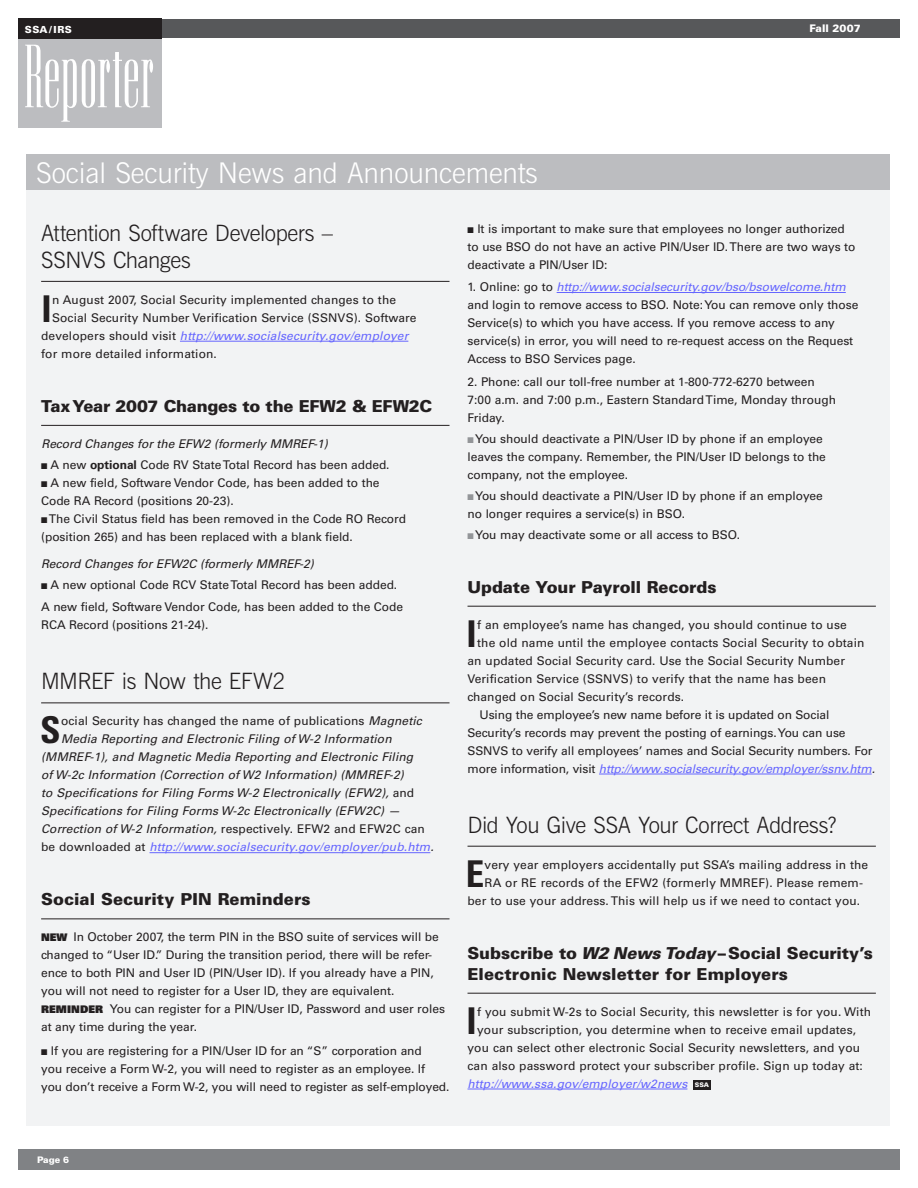
<style>
.page{position:relative;width:918px;height:1188px;background:#fff}
.page>*{position:absolute;margin:0;border:0;box-sizing:border-box;transform-origin:0 0}
.t1{font:78px "Ultra Condensed Serif";letter-spacing:-.01em;color:#fff}
.t2{font:700 condensed 36.9px "Univers";color:#231f20}
.t3{font:300 28.5px "News Gothic BT";letter-spacing:-.005em;color:#fff}
.t4{font:300 22.5px/27px "News Gothic BT";letter-spacing:-.02em;color:#231f20}
.t5{font:900 16.5px/21px "Univers";letter-spacing:-.005em;color:#231f20}
.t6{font:12px/18px "Univers";letter-spacing:-.005em;color:#231f20}
.t7{font:italic 12px "Univers";letter-spacing:.01em;color:#231f20}
.t8{font:italic 12px "Univers";letter-spacing:.01em;color:#66f}
.t9{font:italic 12px "Univers";letter-spacing:-.01em;color:#66f}
.t10{font:900 10.5px "Univers";color:#fff}
.t11{font:900 9.75px "Univers";letter-spacing:.05em;color:#fff}
.t12{font:900 9px "Univers";color:#fff}
.s1{font-style:italic;color:#66f}
.s2{color:#939598}
.s3{font-style:normal;color:#231f20}
.s4{font-weight:700}
.s5{color:#231f20}
.s6{font-style:italic}
.s7{font-style:normal}
.s8{font-weight:900;font-size:10.5px}
.s9{font-weight:900;font-style:normal;font-size:6.3px;color:#fff}
</style>
<div class="page">
<div style="left:18px;top:19px;width:882px;height:19px;background:#57585a"></div>
<div style="left:18px;top:18px;width:144px;height:21px;background:#231f20"></div>
<div style="left:18px;top:39px;width:144px;height:89px;background:#bcbdc0"></div>
<div style="left:18px;top:1149px;width:882px;height:21px;background:#808285"></div>
<div style="left:26px;top:174px;width:864px;height:952px;background:#f2f3f4"></div>
<div style="left:26px;top:154px;width:864px;height:36px;background:#bcbdc0"></div>
<hr style="left:41px;top:281px;width:409px;height:1px;background:#231f20">
<hr style="left:180px;top:341px;width:228px;height:1px;background:#66f">
<hr style="left:41px;top:425px;width:409px;height:1px;background:#231f20">
<hr style="left:41px;top:703px;width:409px;height:1px;background:#231f20">
<hr style="left:150px;top:852px;width:280px;height:1px;background:#66f">
<hr style="left:41px;top:919px;width:409px;height:1px;background:#231f20">
<hr style="left:557px;top:292px;width:289px;height:1px;background:#66f">
<hr style="left:468px;top:606px;width:408px;height:1px;background:#231f20">
<hr style="left:599px;top:774px;width:273px;height:1px;background:#66f">
<hr style="left:468px;top:846px;width:408px;height:1px;background:#231f20">
<hr style="left:468px;top:993px;width:408px;height:1px;background:#231f20">
<hr style="left:468px;top:1089px;width:219px;height:1px;background:#66f">
<div style="left:693px;top:1080px;width:18px;height:10px;background:#231f20"></div>
<p class="t11" style="left:25px;top:23px;width:49px">SSA/IRS</p>
<h1 class="t1" style="left:23px;top:29px;width:133px">Reporter</h1>
<p class="t10" style="left:809px;top:21px;width:53px">Fall 2007</p>
<h3 class="t3" style="left:36px;top:155px;width:503px">Social Security News and Announcements</h3>
<h3 class="t4" style="left:41px;top:219px;width:293px">Attention Software Developers –<br>SSNVS Changes</h3>
<h2 class="t2" style="left:42px;top:286px;width:12px">I</h2>
<p class="t6" style="left:52px;top:291px;width:345px">n August 2007, Social Security implemented changes to the</p>
<p class="t6" style="left:468px;top:219px;width:390px">■ It is important to make sure that employees no longer authorized to use BSO do not have an active PIN/User ID. There are two ways to deactivate a PIN/User ID:</p>
<p class="t6" style="left:468px;top:278px;width:392px">1. Online: go to <span class="s1">http://www.socialsecurity.gov/bso/bsowelcome.htm </span>and login to remove access to BSO. Note: You can remove only those Service(s) to which you have access. If you remove access to any service(s) in error, you will need to re-request access on the Request Access to BSO Services page.</p>
<p class="t6" style="left:468px;top:372px;width:370px">2. Phone: call our toll-free number at 1-800-772-6270 between<br>7:00 a.m. and 7:00 p.m., Eastern Standard Time, Monday through<br>Friday.</p>
<p class="t6" style="left:468px;top:429px;width:360px"><span class="s2">■</span> You should deactivate a PIN/User ID by phone if an employee leaves the company. Remember, the PIN/User ID belongs to the company, not the employee.</p>
<p class="t6" style="left:468px;top:486px;width:357px"><span class="s2">■</span> You should deactivate a PIN/User ID by phone if an employee no longer requires a service(s) in BSO.</p>
<p class="t6" style="left:468px;top:525px;width:274px"><span class="s2">■</span> You may deactivate some or all access to BSO.</p>
<h3 class="t5" style="left:468px;top:576px;width:251px">Update Your Payroll Records</h3>
<h2 class="t2" style="left:466px;top:611px;width:12px">I</h2>
<p class="t6" style="left:477px;top:615px;width:371px">f an employee’s name has changed, you should continue to use</p>
<p class="t6" style="left:52px;top:309px;width:366px">Social Security Number Verification Service (SSNVS). Software</p>
<p class="t8" style="left:41px;top:328px;width:369px"><span class="s3">developers should visit</span> http://www.socialsecurity.gov/employer</p>
<p class="t6" style="left:41px;top:345px;width:177px">for more detailed information.</p>
<h3 class="t5" style="left:41px;top:395px;width:393px">Tax Year 2007 Changes to the EFW2 &amp; EFW2C</h3>
<p class="t7" style="left:42px;top:436px;width:288px">Record Changes for the EFW2 (formerly MMREF-1)</p>
<p class="t6" style="left:41px;top:456px;width:350px">■ A new <span class="s4">optional</span> Code RV State Total Record has been added.</p>
<p class="t6" style="left:41px;top:474px;width:340px">■ A new field, Software Vendor Code, has been added to the<br>Code RA Record (positions 20-23).</p>
<p class="t6" style="left:41px;top:510px;width:367px">■ The Civil Status field has been removed in the Code RO Record (position 265) and has been replaced with a blank field.</p>
<p class="t7" style="left:41px;top:556px;width:274px">Record Changes for EFW2C (formerly MMREF-2)</p>
<p class="t6" style="left:41px;top:573px;width:363px;line-height:22.5px">■ A new optional Code RCV State Total Record has been added.<br>A new field, Software Vendor Code, has been added to the Code</p>
<p class="t6" style="left:41px;top:616px;width:169px">RCA Record (positions 21-24).</p>
<p class="t6" style="left:477px;top:633px;width:389px">the old name until the employee contacts Social Security to obtain</p>
<p class="t6" style="left:468px;top:651px;width:379px">an updated Social Security card. Use the Social Security Number</p>
<p class="t6" style="left:468px;top:669px;width:360px">Verification Service (SSNVS) to verify that the name has been</p>
<p class="t6" style="left:468px;top:687px;width:218px">changed on Social Security’s records.</p>
<p class="t6" style="left:480px;top:705px;width:351px">Using the employee’s new name before it is updated on Social</p>
<p class="t6" style="left:468px;top:723px;width:380px">Security’s records may prevent the posting of earnings. You can use</p>
<p class="t6" style="left:468px;top:741px;width:407px">SSNVS to verify all employees’ names and Social Security numbers. For</p>
<p class="t9" style="left:468px;top:761px;width:409px"><span class="s3">more information, visit</span> http://www.socialsecurity.gov/employer/ssnv.htm<span class="s5">.</span></p>
<h3 class="t4" style="left:41px;top:668px;width:246px">MMREF is Now the EFW2</h3>
<h2 class="t2" style="left:40px;top:707px;width:22px">S</h2>
<p class="t6" style="left:61px;top:712px;width:362px">ocial Security has changed the name of publications <span class="s6">Magnetic</span></p>
<p class="t7" style="left:61px;top:732px;width:332px">Media Reporting and Electronic Filing of W-2 Information</p>
<p class="t7" style="left:41px;top:750px;width:374px">(MMREF-1), and Magnetic Media Reporting and Electronic Filing</p>
<p class="t7" style="left:41px;top:768px;width:364px">of W-2c Information (Correction of W2 Information) (MMREF-2)</p>
<p class="t7" style="left:41px;top:786px;width:375px">to Specifications for Filing Forms W-2 Electronically (EFW2), <span class="s7">and</span></p>
<p class="t7" style="left:41px;top:804px;width:361px">Specifications for Filing Forms W-2c Electronically (EFW2C) —</p>
<p class="t6" style="left:41px;top:820px;width:385px"><span class="s6">Correction of W-2 Information,</span> respectively. EFW2 and EFW2C can</p>
<p class="t8" style="left:41px;top:840px;width:394px"><span class="s3">be downloaded at</span> http://www.socialsecurity.gov/employer/pub.htm<span class="s5">.</span></p>
<h3 class="t5" style="left:41px;top:889px;width:271px">Social Security PIN Reminders</h3>
<p class="t6" style="left:41px;top:928px;width:405px"><span class="s8">NEW</span> In October 2007, the term PIN in the BSO suite of services will be changed to “User ID.” During the transition period, there will be refer&shy;ence to both PIN and User ID (PIN/User ID). If you already have a PIN, you will not need to register for a User ID, they are equivalent.<br><span class="s8">REMINDER</span> You can register for a PIN/User ID, Password and user roles at any time during the year.</p>
<p class="t6" style="left:41px;top:1042px;width:410px">■ If you are registering for a PIN/User ID for an “S” corporation and<br>you receive a Form W-2, you will need to register as an employee. If<br>you don’t receive a Form W-2, you will need to register as self-employed.</p>
<h3 class="t4" style="left:468px;top:811px;width:370px">Did You Give SSA Your Correct Address?</h3>
<h2 class="t2" style="left:466px;top:851px;width:20px">E</h2>
<p class="t6" style="left:485px;top:855px;width:385px">very year employers accidentally put SSA’s mailing address in the</p>
<p class="t6" style="left:485px;top:873px;width:380px">RA or RE records of the EFW2 (formerly MMREF). Please remem-</p>
<p class="t6" style="left:468px;top:891px;width:394px">ber to use your address. This will help us if we need to contact you.</p>
<h3 class="t5" style="left:468px;top:942px;width:407px">Subscribe to <span class="s6">W2 News Today</span>–Social Security’s<br>Electronic Newsletter for Employers</h3>
<h2 class="t2" style="left:466px;top:998px;width:12px">I</h2>
<p class="t6" style="left:477px;top:1002px;width:396px">f you submit W-2s to Social Security, this newsletter is for you. With</p>
<p class="t6" style="left:477px;top:1020px;width:381px">your subscription, you determine when to receive email updates,</p>
<p class="t6" style="left:468px;top:1038px;width:394px">you can select other electronic Social Security newsletters, and you</p>
<p class="t6" style="left:468px;top:1056px;width:397px">can also password protect your subscriber profile. Sign up today at:</p>
<p class="t8" style="left:468px;top:1076px;width:243px">http://www.ssa.gov/employer/w2news <span class="s9">SSA</span></p>
<p class="t12" style="left:37px;top:1154px;width:25px">Page</p>
</div>
